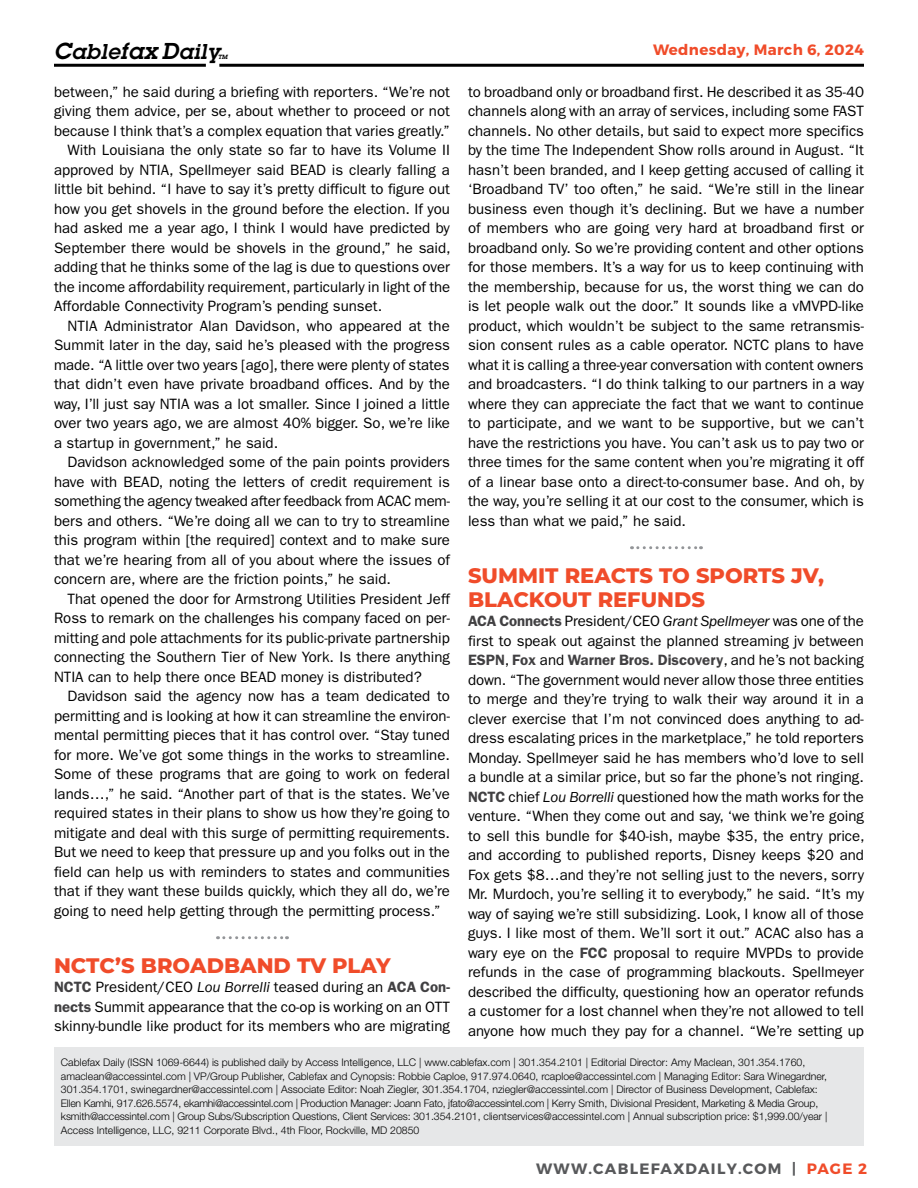
<style>
.page{position:relative;width:918px;height:1188px;background:#fff}
.page>*{position:absolute;margin:0;border:0;box-sizing:border-box;transform-origin:0 0}
.t1{font:800 21px/24px "Montserrat";color:#f04c2a}
.t2{font:italic 600 21px "Lubalin Graph Std";letter-spacing:.03em;color:#000}
.t3{font:15px/19.5px "ITC Franklin Gothic Std";color:#000;text-align:justify}
.t4{font:700 15px "Montserrat";letter-spacing:.085em;color:#58595b}
.t5{font:700 15px "Montserrat";letter-spacing:.025em;color:#f04c2a}
.t6{font:300 10.5px/13.5px "Helvetica Neue LT Std";color:#000}
.t7{font:italic 600 6px "Lubalin Graph Std";color:#000}
.s1{font-size:22.5px}
.s2{font-weight:600;color:#414042}
.s3{font-style:italic}
.s4{color:#f04c2a}
</style>
<div class="page">
<div style="left:54px;top:1047px;width:810px;height:98px;background:#e6e7e8"></div>
<hr style="left:219px;top:64px;width:645px;height:3px;background:#000">
<hr style="left:54px;top:64px;width:152px;height:3px;background:#000">
<svg style="left:218px;top:936px;width:69px;height:3px"></svg>
<svg style="left:632px;top:546px;width:69px;height:3px"></svg>
<h1 class="t2" style="left:54px;top:38px;width:167px"><span class="s1">C</span>able<span class="s1">fax D</span>aily</h1>
<p class="t7" style="left:218px;top:53px;width:11px">TM</p>
<p class="t5" style="left:653px;top:41px;width:212px">Wednesday, March 6, 2024</p>
<p class="t3" style="left:54px;top:82px;width:397px">between,” he said during a briefing with reporters. “We’re not</p>
<p class="t3" style="left:54px;top:102px;width:397px">giving them advice, per se, about whether to proceed or not</p>
<p class="t3" style="left:54px;top:121px;width:398px">because I think that’s a complex equation that varies greatly.”</p>
<p class="t3" style="left:68px;top:141px;width:384px">With Louisiana the only state so far to have its Volume II</p>
<p class="t3" style="left:54px;top:160px;width:397px">approved by NTIA, Spellmeyer said BEAD is clearly falling a</p>
<p class="t3" style="left:54px;top:180px;width:397px">little bit behind. “I have to say it’s pretty difficult to figure out</p>
<p class="t3" style="left:54px;top:199px;width:397px">how you get shovels in the ground before the election. If you</p>
<p class="t3" style="left:54px;top:219px;width:397px">had asked me a year ago, I think I would have predicted by</p>
<p class="t3" style="left:54px;top:238px;width:398px">September there would be shovels in the ground,” he said,</p>
<p class="t3" style="left:54px;top:258px;width:398px">adding that he thinks some of the lag is due to questions over</p>
<p class="t3" style="left:54px;top:277px;width:398px">the income affordability requirement, particularly in light of the</p>
<p class="t3" style="left:54px;top:297px;width:330px">Affordable Connectivity Program’s pending sunset.</p>
<p class="t3" style="left:68px;top:316px;width:384px">NTIA Administrator Alan Davidson, who appeared at the</p>
<p class="t3" style="left:54px;top:336px;width:398px">Summit later in the day, said he’s pleased with the progress</p>
<p class="t3" style="left:54px;top:355px;width:397px">made. “A little over two years [ago], there were plenty of states</p>
<p class="t3" style="left:54px;top:375px;width:398px">that didn’t even have private broadband offices. And by the</p>
<p class="t3" style="left:54px;top:394px;width:398px">way, I’ll just say NTIA was a lot smaller. Since I joined a little</p>
<p class="t3" style="left:54px;top:414px;width:398px">over two years ago, we are almost 40% bigger. So, we’re like</p>
<p class="t3" style="left:54px;top:433px;width:226px">a startup in government,” he said.</p>
<p class="t3" style="left:68px;top:453px;width:384px">Davidson acknowledged some of the pain points providers</p>
<p class="t3" style="left:54px;top:472px;width:397px">have with BEAD, noting the letters of credit requirement is</p>
<p class="t3" style="left:54px;top:492px;width:398px">something the agency tweaked after feedback from ACAC mem-</p>
<p class="t3" style="left:54px;top:511px;width:397px">bers and others. “We’re doing all we can to try to streamline</p>
<p class="t3" style="left:54px;top:531px;width:398px">this program within [the required] context and to make sure</p>
<p class="t3" style="left:54px;top:550px;width:397px">that we’re hearing from all of you about where the issues of</p>
<p class="t3" style="left:54px;top:570px;width:338px">concern are, where are the friction points,” he said.</p>
<p class="t3" style="left:68px;top:589px;width:384px">That opened the door for Armstrong Utilities President Jeff</p>
<p class="t3" style="left:54px;top:609px;width:398px">Ross to remark on the challenges his company faced on per-</p>
<p class="t3" style="left:54px;top:628px;width:397px">mitting and pole attachments for its public-private partnership</p>
<p class="t3" style="left:54px;top:648px;width:398px">connecting the Southern Tier of New York. Is there anything</p>
<p class="t3" style="left:54px;top:667px;width:369px">NTIA can to help there once BEAD money is distributed?</p>
<p class="t3" style="left:68px;top:687px;width:384px">Davidson said the agency now has a team dedicated to</p>
<p class="t3" style="left:54px;top:706px;width:398px">permitting and is looking at how it can streamline the environ-</p>
<p class="t3" style="left:54px;top:726px;width:398px">mental permitting pieces that it has control over. “Stay tuned</p>
<p class="t3" style="left:54px;top:745px;width:398px">for more. We’ve got some things in the works to streamline.</p>
<p class="t3" style="left:54px;top:765px;width:398px">Some of these programs that are going to work on federal</p>
<p class="t3" style="left:54px;top:784px;width:397px">lands…,” he said. “Another part of that is the states. We’ve</p>
<p class="t3" style="left:54px;top:804px;width:398px">required states in their plans to show us how they’re going to</p>
<p class="t3" style="left:54px;top:823px;width:398px">mitigate and deal with this surge of permitting requirements.</p>
<p class="t3" style="left:54px;top:843px;width:398px">But we need to keep that pressure up and you folks out in the</p>
<p class="t3" style="left:54px;top:862px;width:398px">field can help us with reminders to states and communities</p>
<p class="t3" style="left:54px;top:882px;width:398px">that if they want these builds quickly, which they all do, we’re</p>
<p class="t3" style="left:54px;top:901px;width:388px">going to need help getting through the permitting process.”</p>
<h1 class="t1" style="left:54px;top:952px;width:338px">NCTC’S BROADBAND TV PLAY</h1>
<p class="t3" style="left:54px;top:978px;width:398px"><span class="s2">NCTC</span> President/CEO <span class="s3">Lou Borrelli</span> teased during an <span class="s2">ACA Con&shy;nects</span> Summit appearance that the co-op is working on an OTT skinny-bundle like product for its members who are migrating</p>
<p class="t3" style="left:468px;top:82px;width:398px">to broadband only or broadband first. He described it as 35-40 channels along with an array of services, including some FAST channels. No other details, but said to expect more specifics by the time The Independent Show rolls around in August. “It hasn’t been branded, and I keep getting accused of calling it ‘Broadband TV’ too often,” he said. “We’re still in the linear business even though it’s declining. But we have a number of members who are going very hard at broadband first or broadband only. So we’re providing content and other options for those members. It’s a way for us to keep continuing with the membership, because for us, the worst thing we can do is let people walk out the door.” It sounds like a vMVPD-like product, which wouldn’t be subject to the same retransmis&shy;sion consent rules as a cable operator. NCTC plans to have what it is calling a three-year conversation with content owners and broadcasters. “I do think talking to our partners in a way where they can appreciate the fact that we want to continue to participate, and we want to be supportive, but we can’t have the restrictions you have. You can’t ask us to pay two or three times for the same content when you’re migrating it off of a linear base onto a direct-to-consumer base. And oh, by the way, you’re selling it at our cost to the consumer, which is less than what we paid,” he said.</p>
<h1 class="t1" style="left:468px;top:562px;width:358px">SUMMIT REACTS TO SPORTS JV,<br>BLACKOUT REFUNDS</h1>
<p class="t3" style="left:468px;top:612px;width:398px"><span class="s2">ACA Connects</span> President/CEO <span class="s3">Grant Spellmeyer</span> was one of the first to speak out against the planned streaming jv between <span class="s2">ESPN</span>, <span class="s2">Fox</span> and <span class="s2">Warner Bros. Discovery</span>, and he’s not backing down. “The government would never allow those three entities to merge and they’re trying to walk their way around it in a clever exercise that I’m not convinced does anything to ad&shy;dress escalating prices in the marketplace,” he told reporters Monday. Spellmeyer said he has members who’d love to sell a bundle at a similar price, but so far the phone’s not ringing.<br><span class="s2">NCTC</span> chief <span class="s3">Lou Borrelli</span> questioned how the math works for the venture. “When they come out and say, ‘we think we’re going to sell this bundle for $40-ish, maybe $35, the entry price, and according to published reports, Disney keeps $20 and Fox gets $8…and they’re not selling just to the nevers, sorry Mr. Murdoch, you’re selling it to everybody,” he said. “It’s my way of saying we’re still subsidizing. Look, I know all of those guys. I like most of them. We’ll sort it out.” ACAC also has a wary eye on the <span class="s2">FCC</span> proposal to require MVPDs to provide refunds in the case of programming blackouts. Spellmeyer described the difficulty, questioning how an operator refunds a customer for a lost channel when they’re not allowed to tell anyone how much they pay for a channel. “We’re setting up</p>
<p class="t6" style="left:61px;top:1055px;width:768px">Cablefax Daily (ISSN 1069-6644) is published daily by Access Intelligence, LLC | www.cablefax.com | 301.354.2101 | Editorial Director: Amy Maclean, 301.354.1760, amaclean@accessintel.com | VP/Group Publisher, Cablefax and Cynopsis: Robbie Caploe, 917.974.0640, rcaploe@accessintel.com | Managing Editor: Sara Winegardner, 301.354.1701, swinegardner@accessintel.com | Associate Editor: Noah Ziegler, 301.354.1704, nziegler@accessintel.com | Director of Business Development, Cablefax:<br>Ellen Kamhi, 917.626.5574, ekamhi@accessintel.com | Production Manager: Joann Fato, jfato@accessintel.com | Kerry Smith, Divisional President, Marketing &amp; Media Group, ksmith@accessintel.com | Group Subs/Subscription Questions, Client Services: 301.354.2101, clientservices@accessintel.com | Annual subscription price: $1,999.00/year | Access Intelligence, LLC, 9211 Corporate Blvd., 4th Floor, Rockville, MD 20850</p>
<p class="t4" style="left:536px;top:1159px;width:333px">WWW.CABLEFAXDAILY.COM | <span class="s4">PAGE 2</span></p>
</div>
